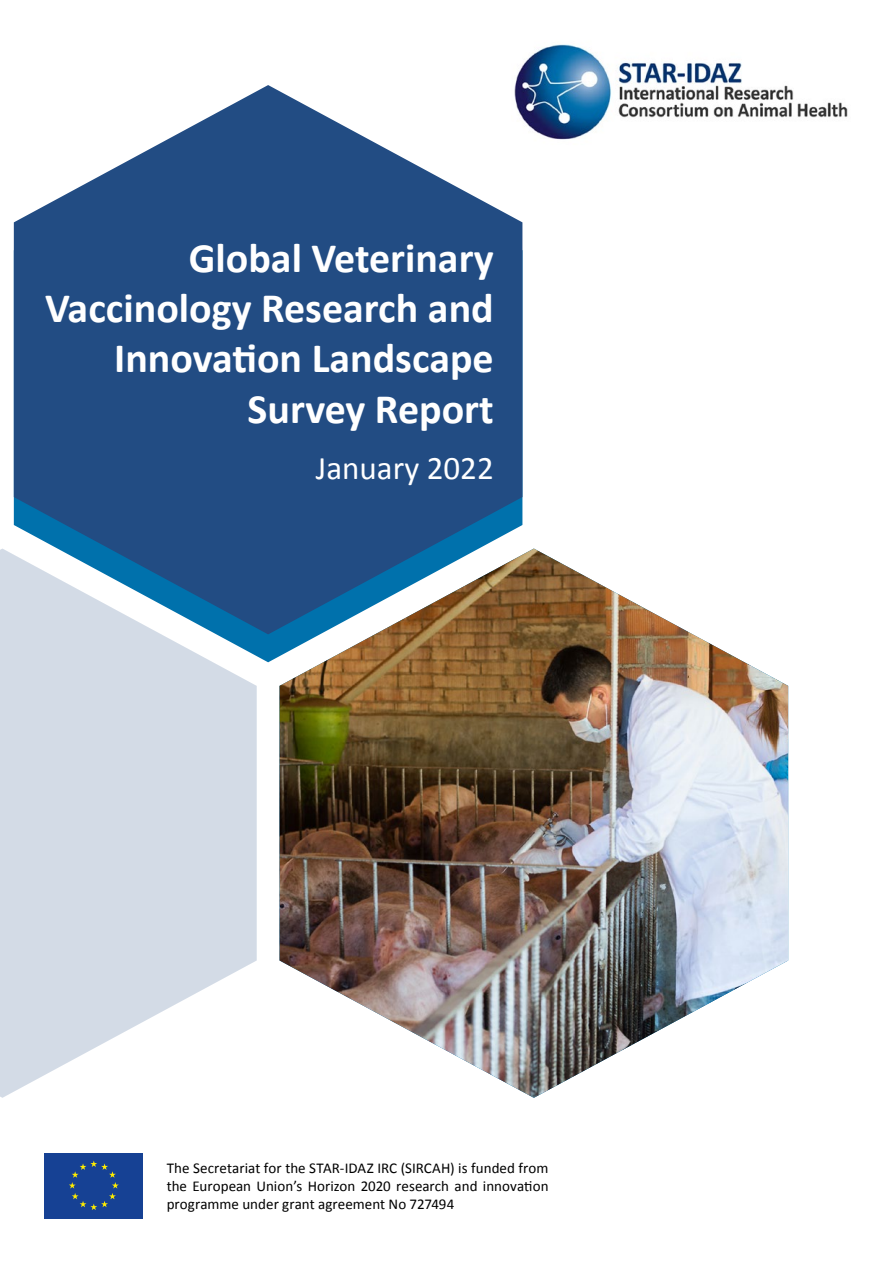
<style>
.page{position:relative;width:893px;height:1263px;background:#fff}
.page>*{position:absolute;margin:0;border:0;box-sizing:border-box;transform-origin:0 0}
.t1{font:700 42px/50.4px "Calibri";color:#fff;text-align:right}
.t2{font:33px "Calibri";color:#fff}
.t3{font:15px/18px "Calibri";color:#000;text-align:justify}
</style>
<div class="page">
<img style="left:515px;top:44px;width:333px;height:96px">
<svg style="left:14px;top:85px;width:508px;height:549px;background:#426796"></svg>
<img style="left:280px;top:548px;width:508px;height:550px">
<svg style="left:0;top:548px;width:257px;height:550px;fill:#d3dbe6"></svg>
<div style="left:43px;top:1151px;width:102px;height:69px;background:linear-gradient(to bottom,#fff,#fff)"></div>
<div style="left:44px;top:1153px;width:99px;height:65px;background:#164194"></div>
<svg style="left:69px;top:1160px;width:50px;height:50px"></svg>
<h1 class="t1" style="left:45px;top:232px;width:450px">Global Veterinary<br>Vaccinology Research and<br>Innovation Landscape<br>Survey Report</h1>
<h2 class="t2" style="left:316px;top:448px;width:179px">January 2022</h2>
<p class="t3" style="left:167px;top:1159px;width:383px">The Secretariat for the STAR-IDAZ IRC (SIRCAH) is funded from the European Union’s Horizon 2020 research and innovation programme under grant agreement No 727494</p>
</div>
